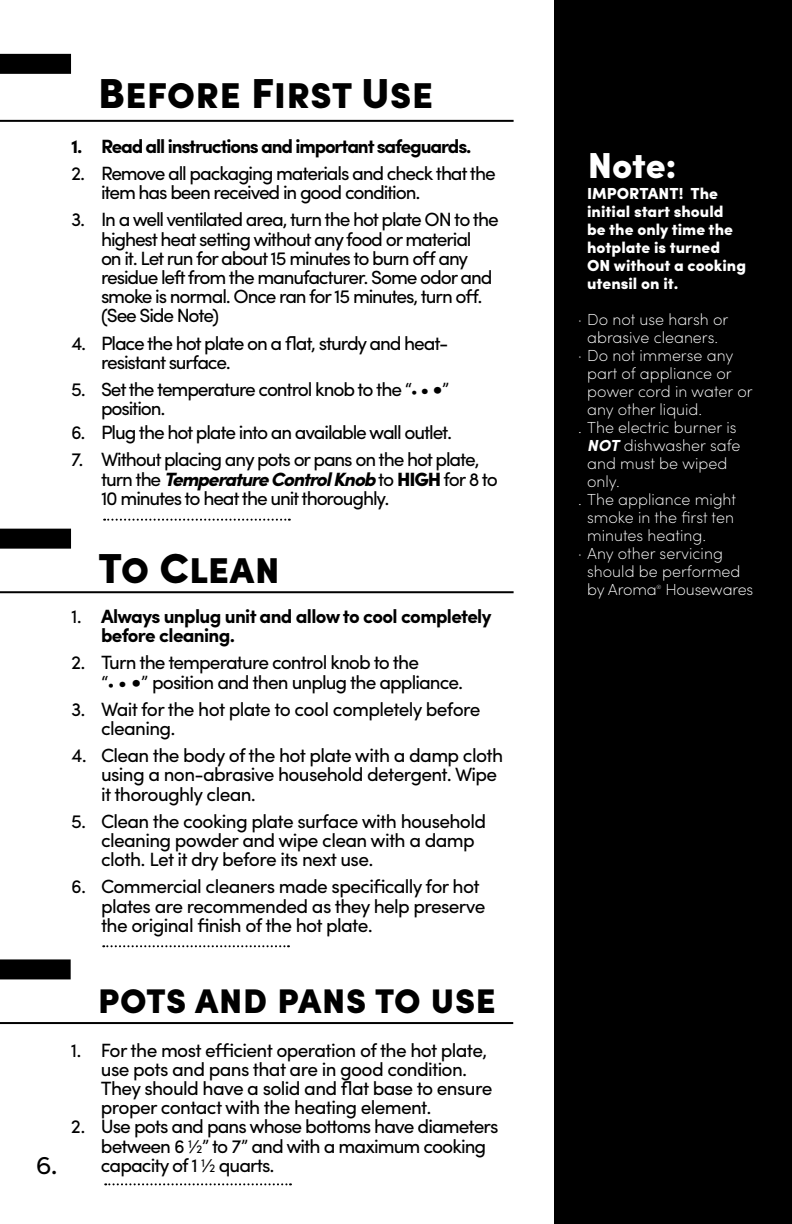
<style>
.page{position:relative;width:792px;height:1224px;background:#fff}
.page>*{position:absolute;margin:0;border:0;box-sizing:border-box;transform-origin:0 0}
.t1{font:900 42px "Sofia Pro";color:#000}
.t2{font:900 40px "Sofia Pro";color:#000}
.t3{font:900 36.2px "Sofia Pro";color:#fff}
.t4{font:24px "Filson Pro";color:#000}
.t5{font:19.2px/19.2px "Sofia Pro";letter-spacing:-.05em;color:#000}
.t6{font:700 19.2px/19.2px "Sofia Pro";letter-spacing:-.04em;color:#000}
.t7{font:700 19.2px "Sofia Pro";letter-spacing:-.06em;color:#000}
.t8{font:200 16px "Sofia Pro";color:#fff}
.t9{font:900 16px/18px "Sofia Pro";color:#fff}
.t10{font:200 6px "Sofia Pro";color:#fff}
.s1{font-size:14px}
.s2{font-size:24px}
.s3{font-weight:900;font-style:italic}
.s4{font-weight:900}
.s5{font-weight:400}
.s6{font-weight:700;font-style:italic}
</style>
<div class="page">
<div style="left:554px;top:0;width:238px;height:1224px;background:#000"></div>
<hr style="left:0;top:591px;width:514px;height:2px;background:#000">
<div style="left:0;top:529px;width:71px;height:20px;background:#000"></div>
<hr style="left:0;top:120px;width:514px;height:2px;background:#000">
<div style="left:0;top:54px;width:71px;height:20px;background:#000"></div>
<svg style="left:104px;top:519px;width:186px;height:2px"></svg>
<svg style="left:103px;top:945px;width:186px;height:2px"></svg>
<hr style="left:0;top:1022px;width:513px;height:2px;background:#000">
<div style="left:0;top:959px;width:71px;height:20px;background:#000"></div>
<svg style="left:105px;top:1183px;width:186px;height:2px"></svg>
<h1 class="t1" style="left:98px;top:60px;width:337px">Before First Use</h1>
<p class="t7" style="left:71px;top:131px;width:402px">1. Read all instructions and important safeguards.</p>
<p class="t5" style="left:101px;top:162px;width:396px;text-indent:-30px">2. Remove all packaging materials and check that the item has been received in good condition.</p>
<p class="t5" style="left:101px;top:209px;width:399px;text-indent:-30px">3. In a well ventilated area, turn the hot plate ON to the highest heat setting without any food or material<br>on it. Let run for about 15 minutes to burn off any residue left from the manufacturer. Some odor and smoke is normal. Once ran for 15 minutes, turn off. (See Side Note)</p>
<p class="t5" style="left:101px;top:332px;width:349px;text-indent:-30px">4. Place the hot plate on a flat, sturdy and heat&shy;resistant surface.</p>
<p class="t5" style="left:101px;top:378px;width:350px;text-indent:-30px">5. Set the temperature control knob to the “<span class="s1">•</span> • <span class="s2">•</span>” position.</p>
<p class="t5" style="left:71px;top:422px;width:383px">6. Plug the hot plate into an available wall outlet.</p>
<p class="t5" style="left:101px;top:449px;width:398px;text-indent:-30px">7. Without placing any pots or pans on the hot plate, turn the <span class="s3">Temperature Control Knob</span> to <span class="s4">HIGH</span> for 8 to<br>10 minutes to heat the unit thoroughly.</p>
<h1 class="t1" style="left:98px;top:536px;width:183px">To Clean</h1>
<p class="t6" style="left:101px;top:605px;width:392px;text-indent:-30px"><span class="s5">1.</span> Always unplug unit and allow to cool completely before cleaning.</p>
<p class="t5" style="left:101px;top:652px;width:364px;text-indent:-30px">2. Turn the temperature control knob to the<br>“<span class="s1">•</span> • <span class="s2">•</span>” position and then unplug the appliance.</p>
<p class="t5" style="left:101px;top:698px;width:381px;text-indent:-30px">3. Wait for the hot plate to cool completely before cleaning.</p>
<p class="t5" style="left:101px;top:744px;width:404px;text-indent:-30px">4. Clean the body of the hot plate with a damp cloth using a non-abrasive household detergent. Wipe it thoroughly clean.</p>
<p class="t5" style="left:101px;top:810px;width:387px;text-indent:-30px">5. Clean the cooking plate surface with household cleaning powder and wipe clean with a damp cloth. Let it dry before its next use.</p>
<p class="t5" style="left:101px;top:876px;width:386px;text-indent:-30px">6. Commercial cleaners made specifically for hot plates are recommended as they help preserve the original finish of the hot plate.</p>
<p class="t4" style="left:36px;top:1149px;width:23px">6.</p>
<h2 class="t2" style="left:98px;top:967px;width:400px">pots and pans to use</h2>
<p class="t5" style="left:101px;top:1039px;width:393px;text-indent:-30px">1. For the most efficient operation of the hot plate, use pots and pans that are in good condition.<br>They should have a solid and flat base to ensure proper contact with the heating element.</p>
<p class="t5" style="left:101px;top:1116px;width:399px;text-indent:-30px">2. Use pots and pans whose bottoms have diameters between 6 ½” to 7” and with a maximum cooking capacity of 1 ½ quarts.</p>
<h3 class="t3" style="left:588px;top:137px;width:90px">Note:</h3>
<p class="t9" style="left:587px;top:183px;width:160px">IMPORTANT! The initial start should<br>be the only time the hotplate is turned<br>ON without a cooking utensil on it.</p>
<p class="t8" style="left:578px;top:308px;width:152px">· Do not use harsh or</p>
<p class="t8" style="left:587px;top:326px;width:133px">abrasive cleaners.</p>
<p class="t8" style="left:578px;top:344px;width:157px">· Do not immerse any</p>
<p class="t8" style="left:587px;top:362px;width:146px">part of appliance or</p>
<p class="t8" style="left:587px;top:380px;width:167px">power cord in water or</p>
<p class="t8" style="left:587px;top:398px;width:117px">any other liquid.</p>
<p class="t8" style="left:578px;top:416px;width:160px">. The electric burner is</p>
<p class="t8" style="left:587px;top:434px;width:155px"><span class="s6">NOT</span> dishwasher safe</p>
<p class="t8" style="left:587px;top:452px;width:142px">and must be wiped</p>
<p class="t8" style="left:587px;top:470px;width:34px">only.</p>
<p class="t8" style="left:578px;top:488px;width:160px">. The appliance might</p>
<p class="t8" style="left:587px;top:506px;width:148px">smoke in the first ten</p>
<p class="t8" style="left:587px;top:524px;width:120px">minutes heating.</p>
<p class="t8" style="left:578px;top:542px;width:146px">· Any other servicing</p>
<p class="t8" style="left:587px;top:560px;width:155px">should be performed</p>
<p class="t8" style="left:587px;top:578px;width:71px">by Aroma</p>
<p class="t10" style="left:657px;top:583px;width:6px">®</p>
<p class="t8" style="left:666px;top:578px;width:89px">Housewares</p>
</div>
